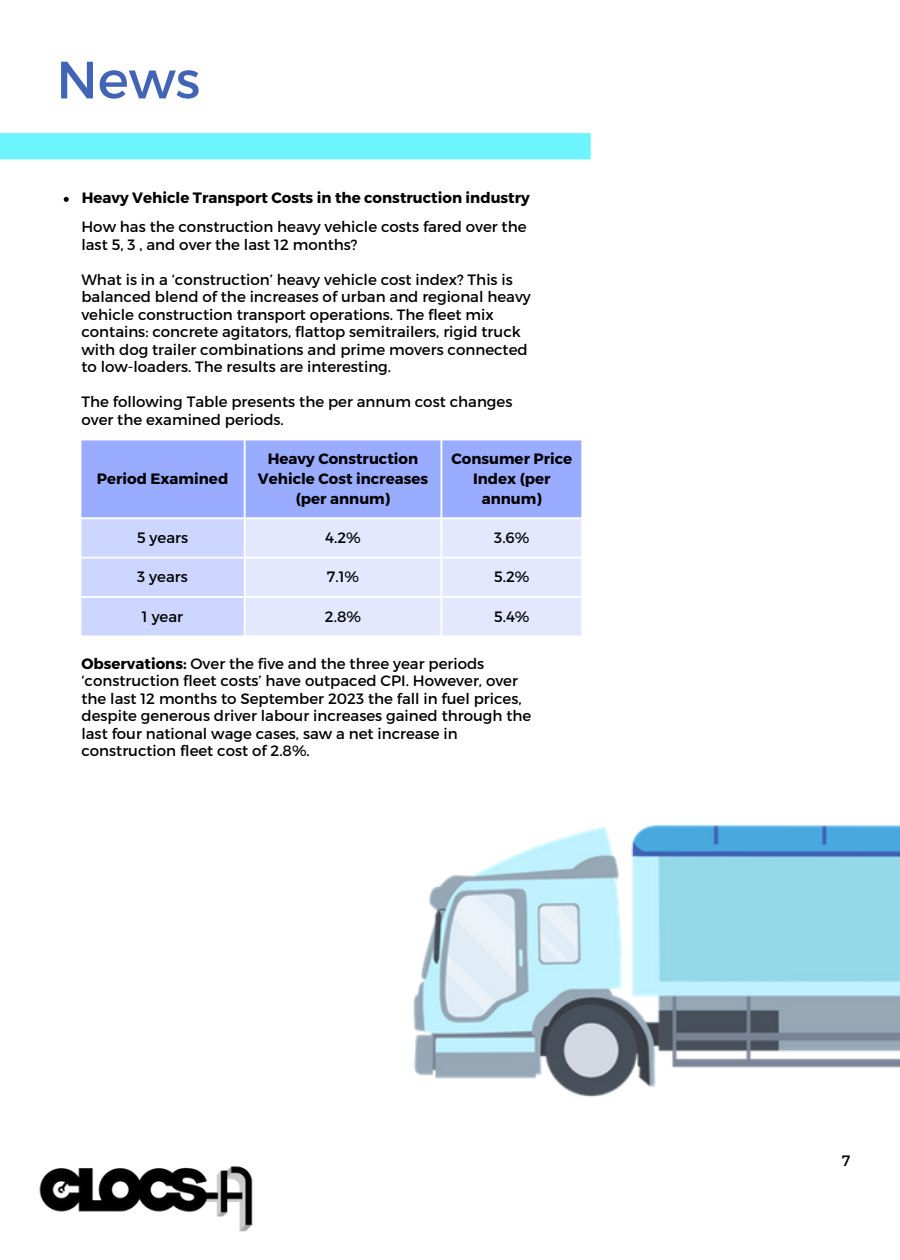
<style>
.page{position:relative;width:900px;height:1260px;background:#fff}
.page>*{position:absolute;margin:0;border:0;box-sizing:border-box;transform-origin:0 0}
.t1{font:52.5px "Montserrat";color:#4264b6}
.t2{font:15px/17.5px "Montserrat";color:#000}
.t3{font:700 15px/20px "Montserrat";color:#000;text-align:center}
.s1{font-weight:700}
</style>
<div class="page">
<img style="left:39px;top:1166px;width:214px;height:66px">
<div style="left:0;top:133px;width:591px;height:26px;background:#6cf5ff"></div>
<svg style="left:81px;top:440px;width:500px;height:195px;background:#c3ceff"></svg>
<img style="left:413px;top:825px;width:487px;height:272px">
<svg style="left:64px;top:197px;width:5px;height:5px"></svg>
<h1 class="t1" style="left:56px;top:46px;width:146px">News</h1>
<p class="t3" style="left:82px;top:187px;width:450px">Heavy Vehicle Transport Costs in the construction industry</p>
<p class="t2" style="left:81px;top:218px;width:447px">How has the construction heavy vehicle costs fared over the last 5, 3 , and over the last 12 months?</p>
<p class="t2" style="left:81px;top:270px;width:451px">What is in a ‘construction’ heavy vehicle cost index? This is balanced blend of the increases of urban and regional heavy vehicle construction transport operations. The fleet mix contains: concrete agitators, flattop semitrailers, rigid truck with dog trailer combinations and prime movers connected to low-loaders. The results are interesting.</p>
<p class="t2" style="left:81px;top:393px;width:432px">The following Table presents the per annum cost changes over the examined periods.</p>
<p class="t3" style="left:97px;top:468px;width:133px">Period Examined</p>
<p class="t3" style="left:258px;top:448px;width:172px">Heavy Construction<br>Vehicle Cost increases (per annum)</p>
<p class="t3" style="left:451px;top:448px;width:122px">Consumer Price<br>Index (per annum)</p>
<p class="t2" style="left:137px;top:528px;width:53px">5 years</p>
<p class="t2" style="left:325px;top:528px;width:37px">4.2%</p>
<p class="t2" style="left:494px;top:528px;width:37px">3.6%</p>
<p class="t2" style="left:137px;top:567px;width:52px">3 years</p>
<p class="t2" style="left:327px;top:567px;width:34px">7.1%</p>
<p class="t2" style="left:494px;top:567px;width:37px">5.2%</p>
<p class="t2" style="left:142px;top:607px;width:43px">1 year</p>
<p class="t2" style="left:325px;top:607px;width:38px">2.8%</p>
<p class="t2" style="left:494px;top:607px;width:37px">5.4%</p>
<p class="t2" style="left:81px;top:654px;width:451px"><span class="s1">Observations:</span> Over the five and the three year periods ‘construction fleet costs’ have outpaced CPI. However, over the last 12 months to September 2023 the fall in fuel prices, despite generous driver labour increases gained through the last four national wage cases, saw a net increase in construction fleet cost of 2.8%.</p>
<p class="t2" style="left:842px;top:1151px;width:10px">7</p>
</div>
